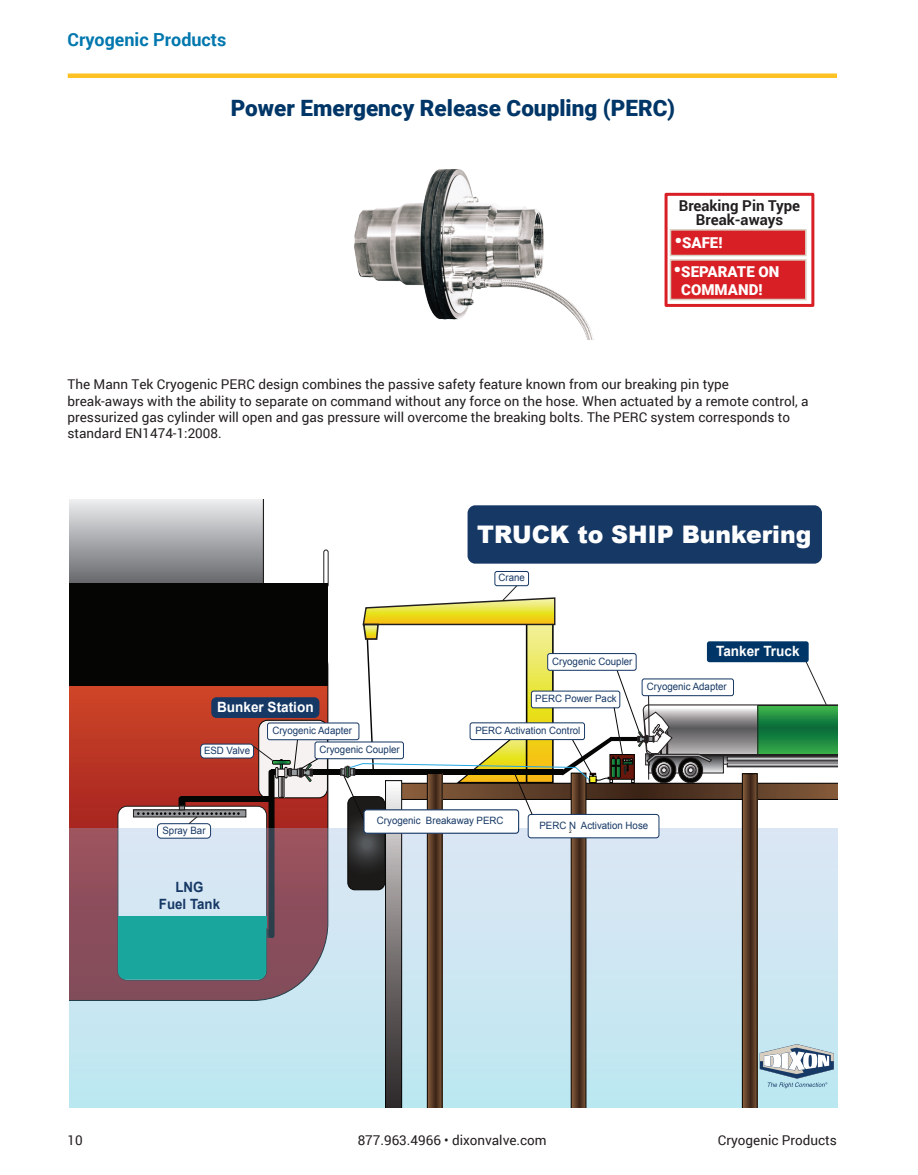
<style>
.page{position:relative;width:918px;height:1175px;background:#fff}
.page>*{position:absolute;margin:0;border:0;box-sizing:border-box;transform-origin:0 0}
.t1{font:900 24.3px "Arial";color:#fff}
.Section_heading{font:900 22.5px "Roboto";color:#003667}
.t2{font:700 18px "Roboto";color:#0077ae}
.Section_heading-2{font:700 15px "Roboto";color:#231f20}
.Section_heading-3{font:900 15px/18px "Roboto";color:#fff}
.t3{font:700 14.1px "Arial";color:#fff;scale:.96 1}
.t4{font:700 14.1px/17px "Arial";color:#163865;text-align:center;scale:.94 1}
.text_-_left{font:13.5px/16.2px "Roboto";color:#231f20}
.t5{font:10.05px/18.8px "Arial";color:#163865;scale:.96 1}
.t6{font:4.8px "Arial";color:#050504;scale:.96 1}
.s1{font-size:21px}
</style>
<div class="page">
<div style="left:68px;top:73px;width:769px;height:5px;background:#fec224"></div>
<img style="left:354px;top:169px;width:239px;height:170px">
<div style="left:665px;top:193px;width:149px;height:114px;border:3px solid #d91f26"></div>
<div style="left:670px;top:229px;width:137px;height:27px;background:#d91f26;border:2px solid #d8d0c0"></div>
<div style="left:670px;top:259px;width:137px;height:41px;background:#d91f26;border:2px solid #d8d0c0"></div>
<div style="left:323px;top:549px;width:6px;height:38px;border:1px solid #211e1e;border-radius:2px"></div>
<svg style="left:69px;top:685px;width:259px;height:143px;background:#b83523"></svg>
<div style="left:259px;top:720px;width:68px;height:77px;background:#f5f2f1;border-radius:9px"></div>
<div style="left:258px;top:720px;width:70px;height:78px;border:1px solid #050504;border-radius:9px"></div>
<svg style="left:69px;top:500px;width:195px;height:83px;background:#a7a8ab"></svg>
<div style="left:179px;top:796px;width:6px;height:19px;background:#050504;border-radius:3px"></div>
<div style="left:271px;top:769px;width:292px;height:6px;background:#050504"></div>
<div style="left:69px;top:583px;width:259px;height:102px;background:#050504"></div>
<div style="left:118px;top:806px;width:149px;height:174px;background:#fff;border-radius:9px"></div>
<svg style="left:280px;top:782px;width:2px;height:13px"></svg>
<div style="left:278px;top:776px;width:6px;height:21px;border:1px solid #050504"></div>
<div style="left:269px;top:769px;width:6px;height:168px;background:#050504;border-radius:3px"></div>
<svg style="left:69px;top:828px;width:271px;height:279px;background:#b3b5c1"></svg>
<div style="left:181px;top:796px;width:91px;height:5px;background:#050504"></div>
<div style="left:201px;top:744px;width:53px;height:14px;background:#fff;border-radius:4px"></div>
<div style="left:200px;top:743px;width:54px;height:15px;border:1px solid #163865;border-radius:4px"></div>
<div style="left:211px;top:697px;width:108px;height:21px;background:#163865;border-radius:5px"></div>
<svg style="left:253px;top:739px;width:66px;height:43px"></svg>
<div style="left:133px;top:810px;width:113px;height:7px;background:#949699"></div>
<div style="left:133px;top:809px;width:113px;height:8px;border:1px solid #211e1e"></div>
<div style="left:158px;top:823px;width:53px;height:15px;background:#fff;border-radius:4px"></div>
<div style="left:157px;top:823px;width:54px;height:15px;border:1px solid #163865;border-radius:4px"></div>
<svg style="left:137px;top:805px;width:103px;height:19px"></svg>
<div style="left:268px;top:723px;width:91px;height:16px;background:#fff;border-radius:2px"></div>
<div style="left:267px;top:722px;width:92px;height:18px;border:1px solid #163865;border-radius:2px"></div>
<div style="left:315px;top:742px;width:88px;height:16px;background:#fff;border-radius:2px"></div>
<div style="left:315px;top:741px;width:89px;height:18px;border:1px solid #163865;border-radius:2px"></div>
<div style="left:495px;top:571px;width:34px;height:15px;border:1px solid #163865;border-radius:2px"></div>
<div style="left:468px;top:505px;width:354px;height:58px;background:#163865;border-radius:8px"></div>
<div style="left:118px;top:917px;width:148px;height:62px;background:#19a79d;border-radius:8px"></div>
<div style="left:118px;top:916px;width:148px;height:11px;background:#19a79d"></div>
<svg style="left:340px;top:581px;width:497px;height:526px"></svg>
<h3 class="t2" style="left:68px;top:27px;width:161px">Cryogenic Products</h3>
<p class="Section_heading" style="left:231px;top:92px;width:446px">Power Emergency Release Coupling (PERC)</p>
<p class="Section_heading-2" style="left:679px;top:195px;width:123px">Breaking Pin Type</p>
<p class="Section_heading-2" style="left:696px;top:209px;width:89px">Break-aways</p>
<p class="Section_heading-3" style="left:674px;top:233px;width:50px"><span class="s1">•</span>SAFE!</p>
<p class="Section_heading-3" style="left:681px;top:262px;width:100px;text-indent:-8px"><span class="s1">•</span>SEPARATE ON<br>COMMAND!</p>
<p class="text_-_left" style="left:68px;top:376px;width:663px">The Mann Tek Cryogenic PERC design combines the passive safety feature known from our breaking pin type</p>
<p class="text_-_left" style="left:68px;top:392px;width:743px">break-aways with the ability to separate on command without any force on the hose. When actuated by a remote control, a pressurized gas cylinder will open and gas pressure will overcome the breaking bolts. The PERC system corresponds to</p>
<p class="text_-_left" style="left:68px;top:424px;width:156px">standard EN1474-1:2008.</p>
<p class="t1" style="left:477px;top:516px;width:336px">TRUCK to SHIP Bunkering</p>
<p class="t3" style="left:217px;top:697px;width:102px">Bunker Station</p>
<p class="t5" style="left:204px;top:741px;width:50px">ESD Valve</p>
<p class="t5" style="left:319px;top:721px;width:85px;text-indent:-47px">Cryogenic Adapter<br>Cryogenic Coupler</p>
<p class="t5" style="left:499px;top:568px;width:29px">Crane</p>
<p class="t5" style="left:552px;top:652px;width:85px">Cryogenic Coupler</p>
<p class="t5" style="left:535px;top:689px;width:86px">PERC Power Pack</p>
<p class="t5" style="left:475px;top:721px;width:111px">PERC Activation Control</p>
<p class="t3" style="left:716px;top:641px;width:88px">Tanker Truck</p>
<p class="t5" style="left:647px;top:677px;width:85px">Cryogenic Adapter</p>
<p class="t5" style="left:163px;top:821px;width:46px">Spray Bar</p>
<p class="t4" style="left:159px;top:879px;width:67px">LNG<br>Fuel Tank</p>
<p class="t5" style="left:377px;top:811px;width:133px">Cryogenic Breakaway PERC</p>
<p class="t5" style="left:539px;top:816px;width:115px">PERC N Activation Hose</p>
<p class="t6" style="left:569px;top:827px;width:4px">2</p>
<p class="text_-_left" style="left:68px;top:1131px;width:17px">10</p>
<p class="text_-_left" style="left:358px;top:1131px;width:191px">877.963.4966 • dixonvalve.com</p>
<p class="text_-_left" style="left:718px;top:1131px;width:121px">Cryogenic Products</p>
</div>
